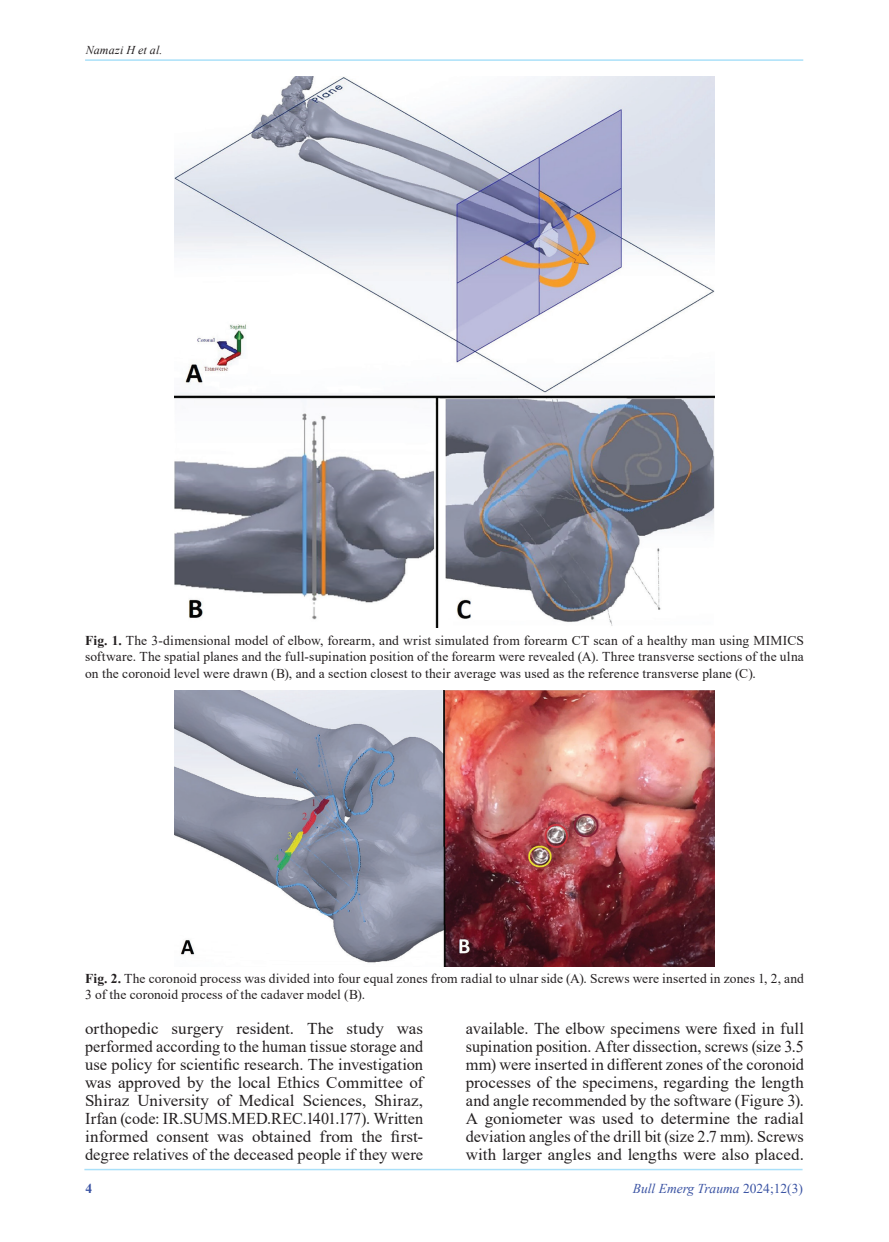
<style>
.page{position:relative;width:889px;height:1242px;background:#fff}
.page>*{position:absolute;margin:0;border:0;box-sizing:border-box;transform-origin:0 0}
.t1{font:16.5px/18px "Times New Roman";color:#231f20;text-align:justify}
.t2{font:13.5px/16.2px "Times New Roman";letter-spacing:.01em;color:#231f20;text-align:justify}
.t3{font:italic 13.5px "Times New Roman";color:#3a53a3}
.t4{font:700 13.5px "Times New Roman";color:#3a53a3}
.t5{font:italic 12px "Times New Roman";letter-spacing:.02em;color:#231f20}
.s1{font-weight:700}
.s2{font-style:normal}
</style>
<div class="page">
<hr style="left:85px;top:59px;width:718px;height:2px;background:#aae0f9">
<hr style="left:84px;top:1168px;width:718px;height:2px;background:#aae0f9">
<img style="left:174px;top:77px;width:540px;height:550px">
<img style="left:174px;top:690px;width:540px;height:276px">
<p class="t5" style="left:86px;top:42px;width:78px">Namazi H et al.</p>
<p class="t2" style="left:85px;top:632px;width:720px"><span class="s1">Fig. 1.</span> The 3-dimensional model of elbow, forearm, and wrist simulated from forearm CT scan of a healthy man using MIMICS software. The spatial planes and the full-supination position of the forearm were revealed (A). Three transverse sections of the ulna on the coronoid level were drawn (B), and a section closest to their average was used as the reference transverse plane (C).</p>
<p class="t2" style="left:85px;top:969px;width:720px"><span class="s1">Fig. 2.</span> The coronoid process was divided into four equal zones from radial to ulnar side (A). Screws were inserted in zones 1, 2, and<br>3 of the coronoid process of the cadaver model (B).</p>
<p class="t1" style="left:85px;top:1018px;width:340px">orthopedic surgery resident. The study was performed according to the human tissue storage and use policy for scientific research. The investigation was approved by the local Ethics Committee of Shiraz University of Medical Sciences, Shiraz, Irfan (code: IR.SUMS.MED.REC.1401.177). Written informed consent was obtained from the first&shy;degree relatives of the deceased people if they were</p>
<p class="t1" style="left:466px;top:1018px;width:340px">available. The elbow specimens were fixed in full supination position. After dissection, screws (size 3.5 mm) were inserted in different zones of the coronoid processes of the specimens, regarding the length and angle recommended by the software (Figure 3).<br>A goniometer was used to determine the radial deviation angles of the drill bit (size 2.7 mm). Screws with larger angles and lengths were also placed.</p>
<p class="t4" style="left:86px;top:1178px;width:8px">4</p>
<p class="t3" style="left:633px;top:1179px;width:172px">Bull Emerg Trauma <span class="s2">2024;12(3)</span></p>
</div>
